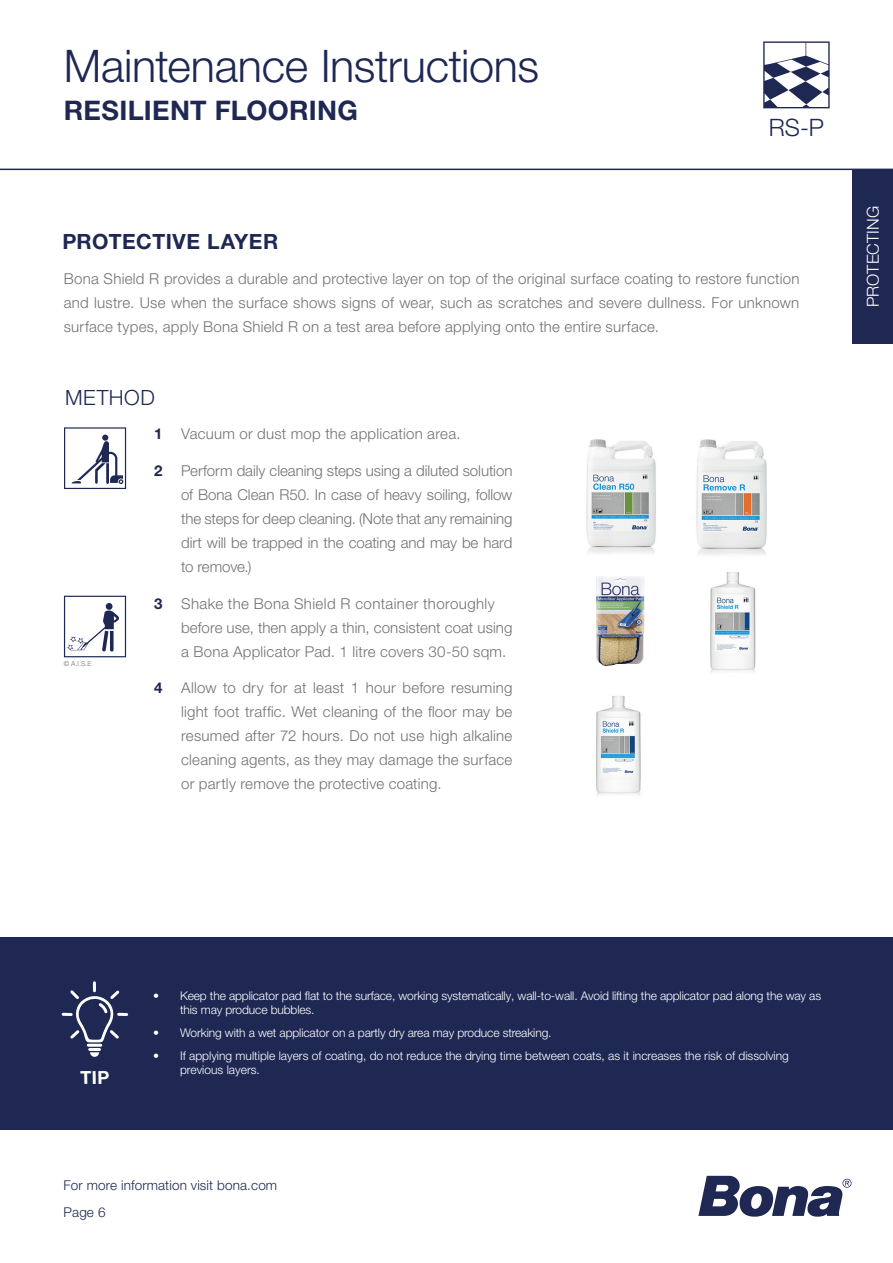
<style>
.page{position:relative;width:893px;height:1263px;background:#fff}
.page>*{position:absolute;margin:0;border:0;box-sizing:border-box;transform-origin:0 0}
.t1{font:300 45px "Helvetica Neue LT Std";letter-spacing:-.01em;color:#1e2853}
.t2{font:700 27px "Helvetica Neue LT Std";letter-spacing:.01em;color:#1e2853}
.t3{font:300 24px "Helvetica Neue LT Std";color:#1e2853}
.t4{font:700 21px "Helvetica Neue LT Std";letter-spacing:.02em;color:#1e2853}
.t5{font:300 21px "Helvetica Neue LT Std";letter-spacing:.025em;color:#1e2853}
.Headline_Kapitel{font:300 16.5px "Helvetica Neue LT Pro";color:#fff}
.t6{font:300 15px/24px "Helvetica Neue LT Std";letter-spacing:.015em;color:#707271;text-align:justify}
.t7{font:300 13.5px "Helvetica Neue LT Std";letter-spacing:.01em;color:#1e2853}
.t8{font:300 12px/14.4px "Helvetica Neue LT Pro";letter-spacing:-.01em;color:#fff}
.t9{font:300 6.9px "Helvetica Neue LT Std";color:#6c6d70}
.s1{font-weight:700;color:#1e2853}
</style>
<div class="page">
<svg style="left:698px;top:1176px;width:153px;height:41px"></svg>
<img style="left:696px;top:439px;width:71px;height:116px">
<img style="left:586px;top:439px;width:70px;height:114px">
<div style="left:853px;top:169px;width:40px;height:175px;background:#1e2853"></div>
<svg style="left:64px;top:596px;width:62px;height:61px"></svg>
<div style="left:0;top:937px;width:893px;height:193px;background:#1e2853"></div>
<svg style="left:64px;top:427px;width:62px;height:62px"></svg>
<svg style="left:763px;top:41px;width:67px;height:67px"></svg>
<img style="left:710px;top:572px;width:46px;height:101px">
<img style="left:596px;top:696px;width:45px;height:100px">
<img style="left:596px;top:576px;width:48px;height:90px">
<hr style="left:0;top:169px;width:893px;height:1px;background:#1e2853">
<svg style="left:63px;top:983px;width:64px;height:74px"></svg>
<p class="t1" style="left:64px;top:39px;width:477px">Maintenance Instructions</p>
<p class="t2" style="left:64px;top:93px;width:296px">RESILIENT FLOORING</p>
<p class="t4" style="left:62px;top:228px;width:218px">PROTECTIVE LAYER</p>
<p class="t3" style="left:769px;top:113px;width:57px">RS-P</p>
<p class="t6" style="left:64px;top:266px;width:737px">Bona Shield R provides a durable and protective layer on top of the original surface coating to restore function and lustre. Use when the surface shows signs of wear, such as scratches and severe dullness. For unknown surface types, apply Bona Shield R on a test area before applying onto the entire surface.</p>
<p class="t5" style="left:65px;top:385px;width:91px">METHOD</p>
<p class="t9" style="left:64px;top:659px;width:29px">© A.I.S.E</p>
<p class="t6" style="left:154px;top:421px;width:308px"><span class="s1">1</span> Vacuum or dust mop the application area.</p>
<p class="t6" style="left:181px;top:458px;width:333px;text-indent:-27px"><span class="s1">2</span> Perform daily cleaning steps using a diluted solution of Bona Clean R50. In case of heavy soiling, follow the steps for deep cleaning. (Note that any remaining dirt will be trapped in the coating and may be hard to remove.)</p>
<p class="t6" style="left:181px;top:591px;width:333px;text-align:left;text-indent:-27px"><span class="s1">3</span> Shake the Bona Shield R container thoroughly before use, then apply a thin, consistent coat using a Bona Applicator Pad. 1 litre covers 30-50 sqm.</p>
<p class="t6" style="left:181px;top:676px;width:333px;text-indent:-27px"><span class="s1">4</span> Allow to dry for at least 1 hour before resuming light foot traffic. Wet cleaning of the floor may be resumed after 72 hours. Do not use high alkaline cleaning agents, as they may damage the surface or partly remove the protective coating.</p>
<p class="Headline_Kapitel" style="left:863px;top:307px;width:103px;rotate:-90deg">PROTECTING</p>
<p class="t8" style="left:180px;top:988px;width:643px;text-indent:-27px">• Keep the applicator pad flat to the surface, working systematically, wall-to-wall. Avoid lifting the applicator pad along the way as this may produce bubbles.</p>
<p class="t8" style="left:153px;top:1025px;width:400px">• Working with a wet applicator on a partly dry area may produce streaking.</p>
<p class="t8" style="left:180px;top:1048px;width:610px;text-indent:-27px">• If applying multiple layers of coating, do not reduce the drying time between coats, as it increases the risk of dissolving previous layers.</p>
<p class="t7" style="left:64px;top:1177px;width:215px">For more information visit bona.com</p>
<p class="t7" style="left:64px;top:1203px;width:43px">Page 6</p>
</div>
